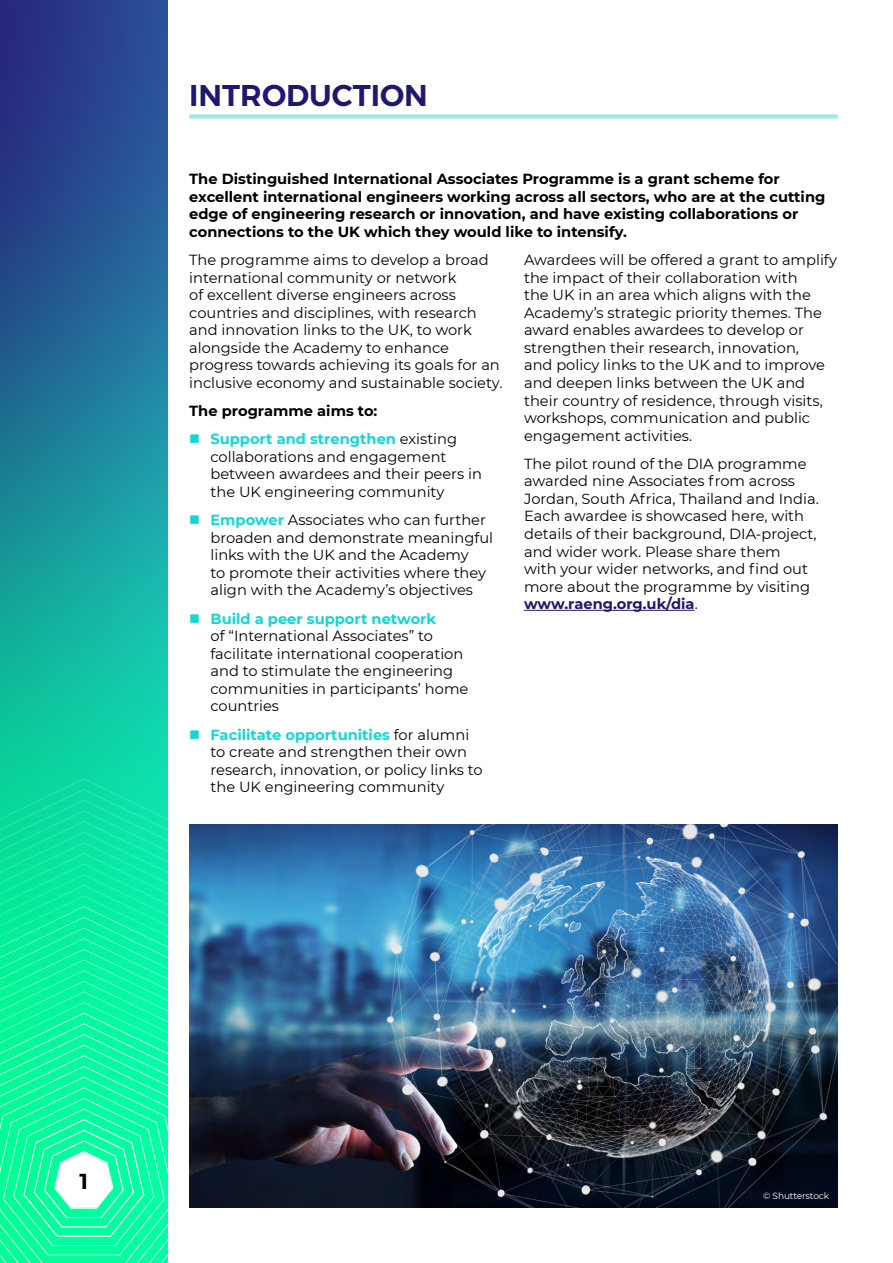
<style>
.page{position:relative;width:893px;height:1263px;background:#fff}
.page>*{position:absolute;margin:0;border:0;box-sizing:border-box;transform-origin:0 0}
.t1{font:600 30px "Montserrat";color:#1e196c}
.t2{font:700 21.6px "Montserrat";color:#000}
.t3{font:14.7px/17.5px "Montserrat";color:#000}
.t4{font:700 14.7px/17.5px "Montserrat";color:#000}
.t5{font:9px "Montserrat";letter-spacing:-.01em;color:#fff}
.s1{color:#15d6d3}
.s2{font-weight:700;color:#15d6d3}
.s3{font-weight:700;color:#1e196c}
</style>
<div class="page">
<svg style="left:0;top:0;width:168px;height:779px;background:#1e7c98"></svg>
<svg style="left:0;top:779px;width:168px;height:127px;background:#0be3a3"></svg>
<hr style="left:524px;top:610px;width:171px;height:1px;background:#1e196c">
<div style="left:189px;top:114px;width:649px;height:5px;background:#a1eae9"></div>
<img style="left:189px;top:825px;width:649px;height:383px">
<svg style="left:0;top:906px;width:168px;height:357px;background:#1cf9a7"></svg>
<h1 class="t1" style="left:189px;top:72px;width:240px">INTRODUCTION</h1>
<p class="t4" style="left:189px;top:170px;width:638px">The Distinguished International Associates Programme is a grant scheme for excellent international engineers working across all sectors, who are at the cutting edge of engineering research or innovation, and have existing collaborations or connections to the UK which they would like to intensify.</p>
<p class="t3" style="left:189px;top:251px;width:315px">The programme aims to develop a broad international community or network<br>of excellent diverse engineers across countries and disciplines, with research and innovation links to the UK, to work alongside the Academy to enhance progress towards achieving its goals for an inclusive economy and sustainable society.</p>
<p class="t4" style="left:189px;top:401px;width:190px">The programme aims to:</p>
<p class="t3" style="left:210px;top:430px;width:273px;text-indent:-21px"><span class="s1">■</span> <span class="s2">Support and strengthen</span> existing collaborations and engagement between awardees and their peers in the UK engineering community</p>
<p class="t3" style="left:210px;top:511px;width:284px;text-indent:-21px"><span class="s1">■</span> <span class="s2">Empower</span> Associates who can further broaden and demonstrate meaningful links with the UK and the Academy<br>to promote their activities where they align with the Academy’s objectives</p>
<p class="t3" style="left:210px;top:609px;width:259px;text-indent:-21px"><span class="s1">■</span> <span class="s2">Build a peer support network<br></span>of “International Associates” to facilitate international cooperation and to stimulate the engineering communities in participants’ home countries</p>
<p class="t3" style="left:210px;top:725px;width:274px;text-indent:-21px"><span class="s1">■</span> <span class="s2">Facilitate opportunities</span> for alumni to create and strengthen their own research, innovation, or policy links to the UK engineering community</p>
<p class="t3" style="left:524px;top:251px;width:314px">Awardees will be offered a grant to amplify the impact of their collaboration with<br>the UK in an area which aligns with the Academy’s strategic priority themes. The award enables awardees to develop or strengthen their research, innovation,<br>and policy links to the UK and to improve and deepen links between the UK and their country of residence, through visits, workshops, communication and public engagement activities.</p>
<p class="t3" style="left:524px;top:454px;width:296px">The pilot round of the DIA programme awarded nine Associates from across Jordan, South Africa, Thailand and India.<br>Each awardee is showcased here, with details of their background, DIA-project, and wider work. Please share them<br>with your wider networks, and find out more about the programme by visiting <span class="s3">www.raeng.org.uk/dia</span>.</p>
<h2 class="t2" style="left:80px;top:1165px;width:10px">1</h2>
<p class="t5" style="left:763px;top:1190px;width:68px">© Shutterstock</p>
</div>
